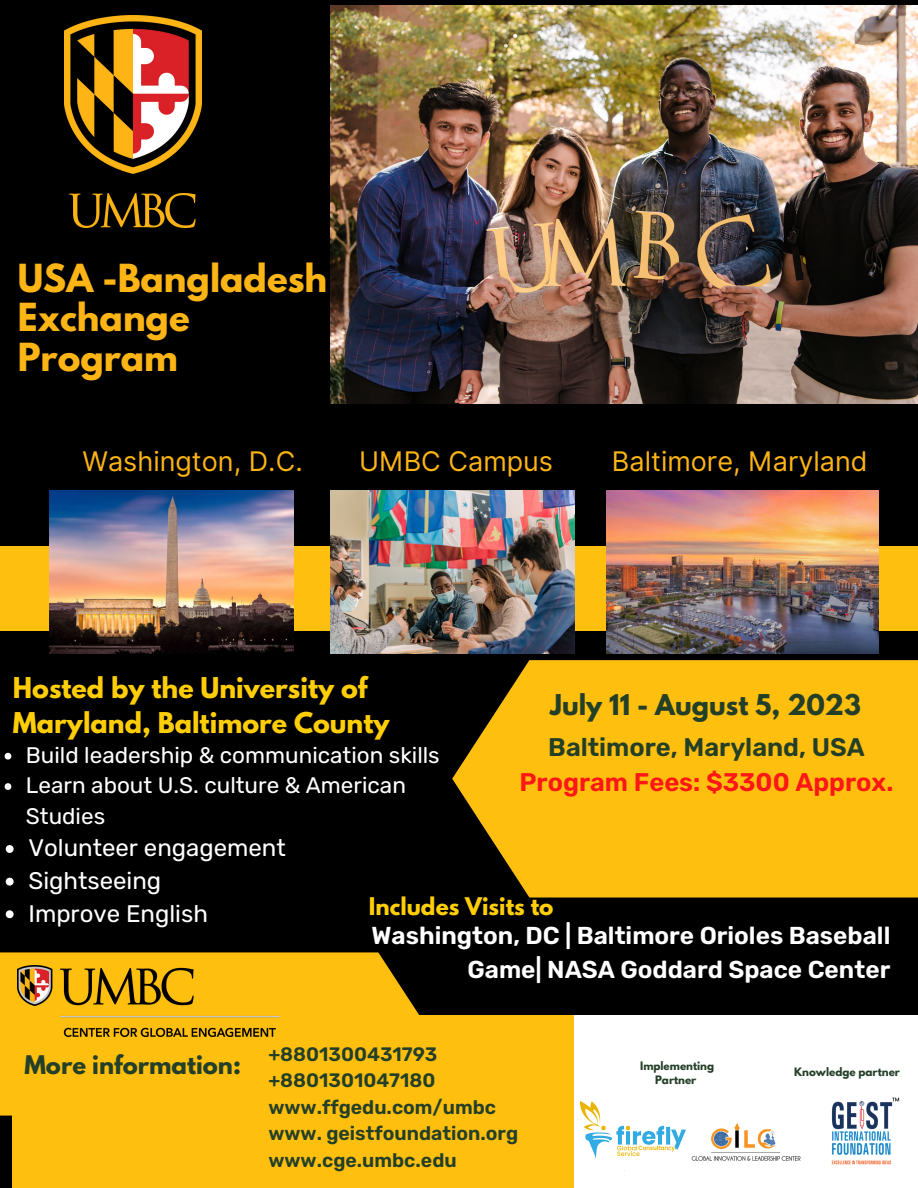
<style>
.page{position:relative;width:918px;height:1188px;background:#000}
.page>*{position:absolute;margin:0;border:0;box-sizing:border-box;transform-origin:0 0}
.t1{font:700 34.35px/39.3px "League Spartan";color:#fdb515}
.t2{font:27px "Inter";color:#fdb515}
.t3{font:600 25.5px "Rubik";color:#ff1616}
.t4{font:600 25.5px "Rubik";color:#243f28}
.t5{font:700 25.35px/35px "League Spartan";color:#ffce07}
.t6{font:700 25.35px "League Spartan";color:#243f28}
.t7{font:600 24.45px/33.6px "Rubik";color:#fff;text-align:right}
.t8{font:24px/32.7px "Rubik";color:#fff}
.t9{font:700 22.8px "League Spartan";color:#243f28}
.t10{font:22.5px/30.3px "Rubik";color:#fff}
.t11{font:700 21.6px "League Spartan";color:#ffce07}
.t12{font:600 19.5px/26.4px "Rubik";color:#243f28}
.t13{font:700 10.35px/13.8px "League Spartan";color:#243f28;text-align:center}
</style>
<div class="page">
<div style="left:13px;top:1016px;width:892px;height:172px;background:#ffbf0e"></div>
<svg style="left:452px;top:660px;width:466px;height:238px;background:#e9ae0c"></svg>
<svg style="left:0;top:952px;width:432px;height:164px"></svg>
<div style="left:0;top:547px;width:918px;height:84px;background:#ffbf0e"></div>
<img style="left:49px;top:490px;width:244px;height:163px">
<img style="left:607px;top:490px;width:272px;height:163px">
<img style="left:331px;top:5px;width:587px;height:399px">
<img style="left:65px;top:16px;width:137px;height:211px">
<img style="left:330px;top:490px;width:245px;height:163px">
<img style="left:18px;top:965px;width:262px;height:71px">
<div style="left:574px;top:1016px;width:343px;height:172px;background:#fff"></div>
<img style="left:581px;top:1102px;width:83px;height:70px">
<svg style="left:5px;top:753px;width:6px;height:7px"></svg>
<svg style="left:5px;top:783px;width:6px;height:7px"></svg>
<svg style="left:6px;top:845px;width:8px;height:8px"></svg>
<svg style="left:6px;top:878px;width:8px;height:8px"></svg>
<svg style="left:6px;top:910px;width:8px;height:8px"></svg>
<img style="left:664px;top:1122px;width:137px;height:39px">
<img style="left:831px;top:1097px;width:69px;height:68px">
<h1 class="t1" style="left:18px;top:263px;width:311px">USA -Bangladesh<br>Exchange<br>Program</h1>
<h2 class="t2" style="left:82px;top:445px;width:222px">Washington, D.C.</h2>
<h2 class="t2" style="left:359px;top:445px;width:196px">UMBC Campus</h2>
<h2 class="t2" style="left:612px;top:445px;width:257px">Baltimore, Maryland</h2>
<p class="t5" style="left:13px;top:674px;width:378px">Hosted by the University of<br>Maryland, Baltimore County</p>
<p class="t10" style="left:26px;top:740px;width:415px">Build leadership &amp; communication skills<br>Learn about U.S. culture &amp; American<br>Studies</p>
<p class="t8" style="left:29px;top:832px;width:259px">Volunteer engagement<br>Sightseeing<br>Improve English</p>
<p class="t6" style="left:550px;top:692px;width:312px">July 11 - August 5, 2023</p>
<h3 class="t4" style="left:548px;top:732px;width:318px">Baltimore, Maryland, USA</h3>
<h3 class="t3" style="left:520px;top:767px;width:375px">Program Fees: $3300 Approx.</h3>
<p class="t11" style="left:369px;top:896px;width:186px">Includes Visits to</p>
<p class="t7" style="left:371px;top:919px;width:520px">Washington, DC | Baltimore Orioles Baseball<br>Game| NASA Goddard Space Center</p>
<p class="t12" style="left:268px;top:1041px;width:251px">+8801300431793 +8801301047180 www.ffgedu.com/umbc www. geistfoundation.org www.cge.umbc.edu</p>
<p class="t9" style="left:24px;top:1054px;width:218px">More information:</p>
<p class="t13" style="left:640px;top:1061px;width:75px">Implementing<br>Partner</p>
<p class="t13" style="left:794px;top:1067px;width:107px">Knowledge partner</p>
</div>
